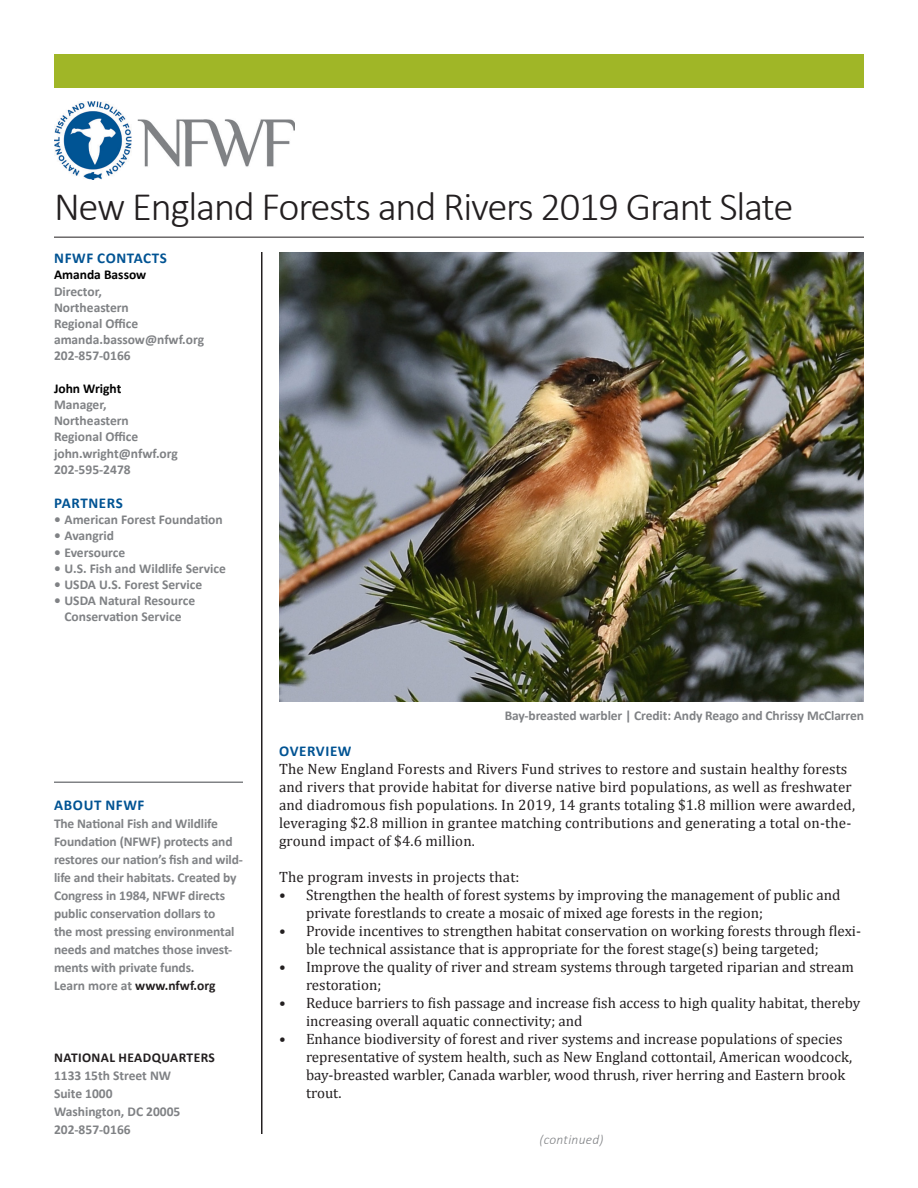
<style>
.page{position:relative;width:918px;height:1188px;background:#fff}
.page>*{position:absolute;margin:0;border:0;box-sizing:border-box;transform-origin:0 0}
.t1{font:300 40.5px "Calibri";letter-spacing:-.03em;color:#231f20}
.t2{font:15px/18px "Cambria";color:#231f20}
.Paragraph_Style_1{font:700 15px "Calibri";letter-spacing:.04em;color:#015393}
.t3{font:700 13.5px/18px "Calibri";letter-spacing:-.01em;color:#808285}
.t4{font:700 13.5px/18px "Calibri";letter-spacing:.02em;color:#231f20}
.t5{font:700 13.5px "Calibri";color:#231f20}
.t6{font:700 13.5px "Calibri";color:#000}
.t7{font:italic 300 13.5px "Calibri";letter-spacing:.02em;color:#808285}
.s1{color:#808285}
</style>
<div class="page">
<hr style="left:261px;top:252px;width:1px;height:882px;background:#231f20">
<hr style="left:54px;top:237px;width:810px;height:1px;background:#231f20">
<div style="left:54px;top:54px;width:810px;height:33px;background:#a0b627"></div>
<img style="left:54px;top:101px;width:240px;height:79px">
<hr style="left:54px;top:782px;width:189px;height:1px;background:#808285">
<img style="left:279px;top:252px;width:585px;height:450px">
<p class="t1" style="left:54px;top:181px;width:741px">New England Forests and Rivers 2019 Grant Slate</p>
<p class="Paragraph_Style_1" style="left:54px;top:249px;width:114px">NFWF CONTACTS</p>
<p class="t6" style="left:54px;top:266px;width:94px">Amanda Bassow</p>
<p class="t3" style="left:54px;top:282px;width:50px">Director,</p>
<p class="t3" style="left:54px;top:298px;width:76px">Northeastern</p>
<p class="t3" style="left:54px;top:315px;width:86px">Regional Office</p>
<p class="t3" style="left:54px;top:331px;width:152px">amanda.bassow@nfwf.org</p>
<p class="t3" style="left:54px;top:347px;width:78px">202-857-0166</p>
<p class="t6" style="left:54px;top:380px;width:69px">John Wright</p>
<p class="t3" style="left:54px;top:396px;width:54px">Manager,</p>
<p class="t3" style="left:54px;top:412px;width:76px">Northeastern</p>
<p class="t3" style="left:54px;top:428px;width:86px">Regional Office</p>
<p class="t3" style="left:54px;top:444px;width:125px">john.wright@nfwf.org</p>
<p class="t3" style="left:54px;top:460px;width:78px">202-595-2478</p>
<p class="Paragraph_Style_1" style="left:54px;top:493px;width:70px">PARTNERS</p>
<p class="t3" style="left:54px;top:511px;width:170px">• American Forest Foundation</p>
<p class="t3" style="left:54px;top:527px;width:62px">• Avangrid</p>
<p class="t3" style="left:54px;top:543px;width:73px">• Eversource</p>
<p class="t3" style="left:54px;top:559px;width:174px">• U.S. Fish and Wildlife Service</p>
<p class="t3" style="left:54px;top:576px;width:150px">• USDA U.S. Forest Service</p>
<p class="t3" style="left:54px;top:593px;width:143px;line-height:16.2px;text-align:center">• USDA Natural Resource<br>Conservation Service</p>
<p class="Paragraph_Style_1" style="left:54px;top:795px;width:92px">ABOUT NFWF</p>
<p class="t3" style="left:54px;top:815px;width:190px">The National Fish and Wildlife<br>Foundation (NFWF) protects and restores our nation’s fish and wild&shy;life and their habitats. Created by<br>Congress in 1984, NFWF directs public conservation dollars to<br>the most pressing environmental needs and matches those invest&shy;ments with private funds.</p>
<p class="t5" style="left:54px;top:977px;width:163px"><span class="s1">Learn more at</span> www.nfwf.org</p>
<p class="t4" style="left:54px;top:1049px;width:162px">NATIONAL HEADQUARTERS<br><span class="s1">1133 15th Street NW</span></p>
<p class="t3" style="left:54px;top:1085px;width:60px">Suite 1000</p>
<p class="t3" style="left:54px;top:1103px;width:128px">Washington, DC 20005<br>202-857-0166</p>
<p class="t3" style="left:505px;top:707px;width:361px">Bay-breasted warbler | Credit: Andy Reago and Chrissy McClarren</p>
<p class="Paragraph_Style_1" style="left:279px;top:741px;width:74px">OVERVIEW</p>
<p class="t2" style="left:279px;top:760px;width:578px">The New England Forests and Rivers Fund strives to restore and sustain healthy forests and rivers that provide habitat for diverse native bird populations, as well as freshwater and diadromous fish populations. In 2019, 14 grants totaling $1.8 million were awarded, leveraging $2.8 million in grantee matching contributions and generating a total on-the&shy;ground impact of $4.6 million.</p>
<p class="t2" style="left:279px;top:868px;width:242px">The program invests in projects that:</p>
<p class="t2" style="left:306px;top:886px;width:536px;text-indent:-27px">• Strengthen the health of forest systems by improving the management of public and private forestlands to create a mosaic of mixed age forests in the region;</p>
<p class="t2" style="left:306px;top:922px;width:557px;text-indent:-27px">• Provide incentives to strengthen habitat conservation on working forests through flexi&shy;ble technical assistance that is appropriate for the forest stage(s) being targeted;</p>
<p class="t2" style="left:306px;top:958px;width:550px;text-indent:-27px">• Improve the quality of river and stream systems through targeted riparian and stream restoration;</p>
<p class="t2" style="left:306px;top:994px;width:556px;text-indent:-27px">• Reduce barriers to fish passage and increase fish access to high quality habitat, thereby increasing overall aquatic connectivity; and</p>
<p class="t2" style="left:306px;top:1030px;width:548px;text-indent:-27px">• Enhance biodiversity of forest and river systems and increase populations of species representative of system health, such as New England cottontail, American woodcock, bay-breasted warbler, Canada warbler, wood thrush, river herring and Eastern brook trout.</p>
<p class="t7" style="left:539px;top:1131px;width:66px">(continued)</p>
</div>
